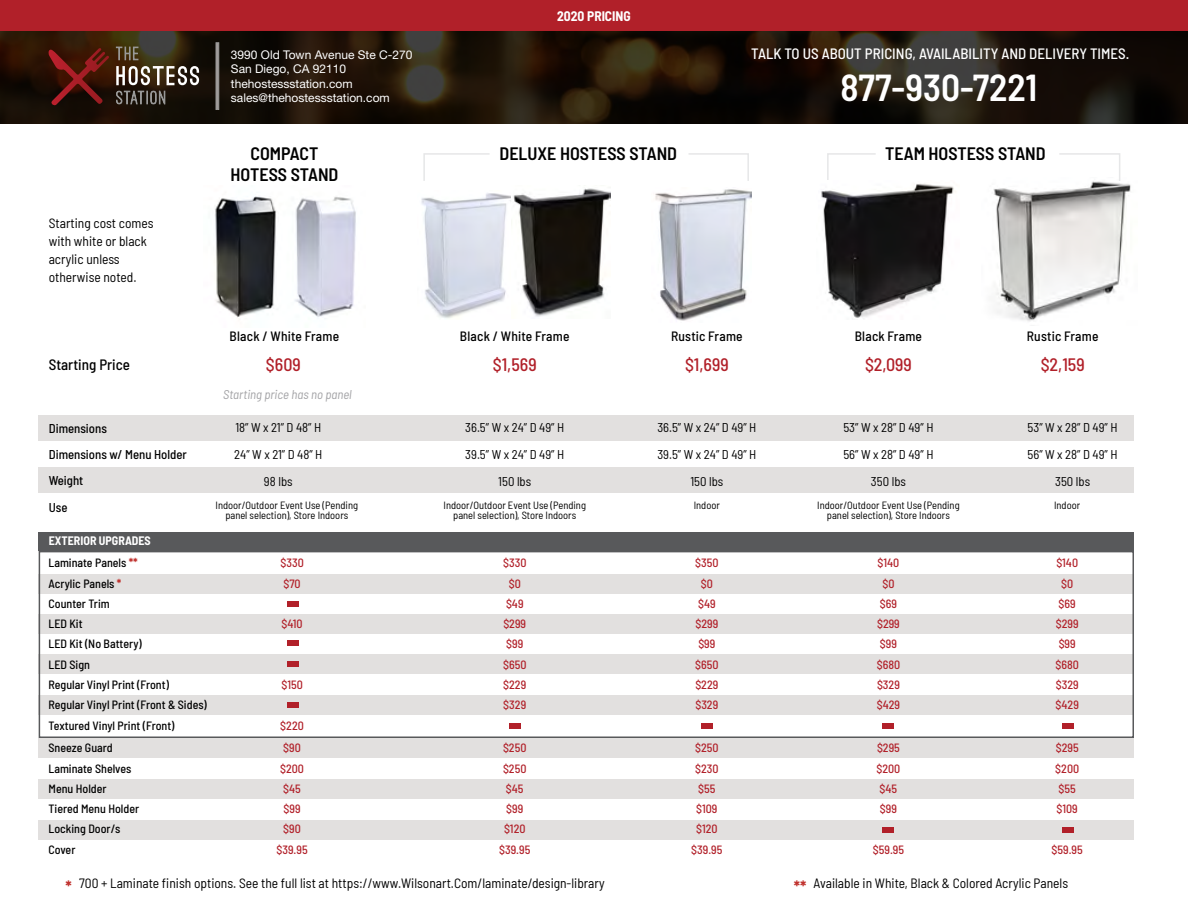
<style>
.page{position:relative;width:1188px;height:918px;background:#fff}
.page>*{position:absolute;margin:0;border:0;box-sizing:border-box;transform-origin:0 0}
.t1{font:600 semi-condensed 37.5px "Barlow";color:#fff}
.t2{font:600 semi-condensed 18px/21.6px "Barlow";color:#000;text-align:center}
.t3{font:500 semi-condensed 18px "Barlow";color:#b12029}
.t4{font:700 semi-condensed 16.5px "Barlow";color:#c0312d}
.t5{font:500 semi-condensed 15px "Barlow";color:#fff}
.t6{font:500 semi-condensed 15px "Barlow";color:#000}
.t7{font:semi-condensed 13.5px/18px "Barlow";color:#000}
.t8{font:500 semi-condensed 13.5px "Barlow";letter-spacing:.015em;color:#000}
.t9{font:700 semi-condensed 13.5px "Barlow";color:#fff}
.t10{font:semi-condensed 12.75px/27px "Barlow";color:#000;text-align:center}
.t11{font:500 semi-condensed 12.75px/26.2px "Barlow";color:#000}
.t12{font:italic semi-condensed 12.75px "Barlow";color:#a3a3a6}
.t13{font:500 semi-condensed 12px/20.2px "Barlow";color:#b12029;text-align:center}
.t14{font:500 semi-condensed 12px/20.2px "Barlow";color:#000}
.t15{font:12px/14.4px "Helvetica Neue LT Std";color:#fff}
.t16{font:700 semi-condensed 12px "Barlow";color:#fff}
.t17{font:semi-condensed 10.5px/10.5px "Barlow";color:#000;text-align:center}
.s1{font-weight:700;color:#c0312d}
</style>
<div class="page">
<svg style="left:423px;top:153px;width:67px;height:28px"></svg>
<svg style="left:827px;top:153px;width:49px;height:27px"></svg>
<div style="left:39px;top:574px;width:1095px;height:20px;background:#e2e0df"></div>
<div style="left:39px;top:614px;width:1095px;height:20px;background:#e2e0df"></div>
<div style="left:39px;top:654px;width:1095px;height:20px;background:#e2e0df"></div>
<div style="left:39px;top:695px;width:1095px;height:20px;background:#e2e0df"></div>
<div style="left:39px;top:738px;width:1095px;height:20px;background:#e2e0df"></div>
<div style="left:39px;top:779px;width:1095px;height:20px;background:#e2e0df"></div>
<div style="left:39px;top:820px;width:1095px;height:19px;background:#e2e0df"></div>
<svg style="left:0;top:31px;width:1188px;height:92px;background:#1f160c"></svg>
<div style="left:0;top:0;width:1188px;height:31px;background:#b12029"></div>
<svg style="left:116px;top:66px;width:83px;height:19px"></svg>
<svg style="left:116px;top:91px;width:49px;height:13px"></svg>
<svg style="left:116px;top:47px;width:22px;height:13px"></svg>
<svg style="left:47px;top:48px;width:63px;height:58px;background:#4c130b"></svg>
<div style="left:216px;top:43px;width:3px;height:67px;background:#a19c9b;border:1px solid #989897"></div>
<div style="left:39px;top:415px;width:1095px;height:26px;background:#e2e0df"></div>
<div style="left:39px;top:467px;width:1095px;height:26px;background:#e2e0df"></div>
<div style="left:39px;top:532px;width:1095px;height:19px;background:#58595b"></div>
<div style="left:39px;top:551px;width:1095px;height:187px;border:2px solid #58595b"></div>
<img style="left:215px;top:196px;width:141px;height:122px">
<img style="left:421px;top:193px;width:90px;height:125px">
<img style="left:513px;top:188px;width:98px;height:129px">
<img style="left:655px;top:189px;width:96px;height:132px">
<img style="left:821px;top:183px;width:135px;height:135px">
<img style="left:993px;top:182px;width:138px;height:140px">
<div style="left:883px;top:827px;width:11px;height:5px;background:#b12029"></div>
<div style="left:1063px;top:827px;width:11px;height:5px;background:#b12029"></div>
<div style="left:1063px;top:723px;width:11px;height:5px;background:#b12029"></div>
<div style="left:883px;top:723px;width:11px;height:5px;background:#b12029"></div>
<div style="left:701px;top:723px;width:12px;height:5px;background:#b12029"></div>
<div style="left:509px;top:723px;width:12px;height:5px;background:#b12029"></div>
<div style="left:287px;top:702px;width:12px;height:6px;background:#b12029"></div>
<div style="left:287px;top:661px;width:12px;height:6px;background:#b12029"></div>
<div style="left:287px;top:641px;width:12px;height:5px;background:#b12029"></div>
<div style="left:287px;top:601px;width:12px;height:6px;background:#b12029"></div>
<svg style="left:1059px;top:153px;width:62px;height:29px"></svg>
<svg style="left:688px;top:153px;width:61px;height:28px"></svg>
<p class="t7" style="left:49px;top:213px;width:106px">Starting cost comes with white or black acrylic unless otherwise noted.</p>
<p class="t6" style="left:49px;top:354px;width:83px">Starting Price</p>
<p class="t11" style="left:49px;top:414px;width:140px">Dimensions<br>Dimensions w/ Menu Holder<br>Weight<br>Use</p>
<p class="t16" style="left:49px;top:532px;width:104px">EXTERIOR UPGRADES</p>
<p class="t15" style="left:231px;top:47px;width:183px">3990 Old Town Avenue Ste C-270<br>San Diego, CA 92110 thehostessstation.com sales@thehostessstation.com</p>
<h2 class="t2" style="left:230px;top:141px;width:109px">COMPACT<br>HOTESS STAND</h2>
<p class="t9" style="left:557px;top:6px;width:75px">2020 PRICING</p>
<p class="t5" style="left:751px;top:43px;width:380px">TALK TO US ABOUT PRICING, AVAILABILITY AND DELIVERY TIMES.</p>
<h1 class="t1" style="left:841px;top:60px;width:198px">877-930-7221</h1>
<h2 class="t2" style="left:500px;top:141px;width:179px">DELUXE HOSTESS STAND</h2>
<h2 class="t2" style="left:885px;top:141px;width:162px">TEAM HOSTESS STAND</h2>
<p class="t8" style="left:230px;top:326px;width:111px">Black / White Frame</p>
<p class="t8" style="left:460px;top:326px;width:111px">Black / White Frame</p>
<p class="t8" style="left:671px;top:326px;width:73px">Rustic Frame</p>
<p class="t8" style="left:855px;top:326px;width:69px">Black Frame</p>
<p class="t8" style="left:1027px;top:326px;width:73px">Rustic Frame</p>
<h2 class="t3" style="left:266px;top:351px;width:36px">$609</h2>
<h2 class="t3" style="left:493px;top:351px;width:45px">$1,569</h2>
<h2 class="t3" style="left:685px;top:351px;width:45px">$1,699</h2>
<h2 class="t3" style="left:865px;top:351px;width:48px">$2,099</h2>
<h2 class="t3" style="left:1041px;top:351px;width:46px">$2,159</h2>
<p class="t12" style="left:223px;top:385px;width:130px">Starting price has no panel</p>
<p class="t10" style="left:465px;top:413px;width:101px">36.5” W x 24” D 49” H<br>39.5” W x 24” D 49” H<br>150 lbs</p>
<p class="t10" style="left:657px;top:413px;width:101px">36.5” W x 24” D 49” H<br>39.5” W x 24” D 49” H<br>150 lbs</p>
<p class="t10" style="left:843px;top:413px;width:92px">53” W x 28” D 49” H<br>56” W x 28” D 49” H<br>350 lbs</p>
<p class="t10" style="left:1028px;top:413px;width:92px">53” W x 28” D 49” H<br>56” W x 28” D 49” H<br>350 lbs</p>
<p class="t10" style="left:234px;top:413px;width:90px">18” W x 21” D 48” H<br>24” W x 21” D 48” H<br>98 lbs</p>
<p class="t17" style="left:216px;top:499px;width:144px">Indoor/Outdoor Event Use (Pending panel selection), Store Indoors</p>
<p class="t17" style="left:444px;top:499px;width:144px">Indoor/Outdoor Event Use (Pending panel selection), Store Indoors</p>
<p class="t17" style="left:817px;top:499px;width:144px">Indoor/Outdoor Event Use (Pending panel selection), Store Indoors</p>
<p class="t17" style="left:694px;top:499px;width:28px">Indoor</p>
<p class="t17" style="left:1054px;top:499px;width:28px">Indoor</p>
<p class="t13" style="left:503px;top:552px;width:25px">$330 $0 $49 $299 $99 $650 $229 $329</p>
<p class="t13" style="left:499px;top:737px;width:33px">$250 $250 $45 $99 $120 $39.95</p>
<p class="t13" style="left:695px;top:552px;width:25px">$350 $0 $49 $299 $99 $650 $229 $329</p>
<p class="t13" style="left:691px;top:737px;width:33px">$250 $230 $55 $109 $120 $39.95</p>
<p class="t13" style="left:1056px;top:552px;width:25px">$140 $0 $69 $299 $99 $680 $329 $429</p>
<p class="t13" style="left:1055px;top:737px;width:25px;text-align:left">$295 $200 $55 $109</p>
<p class="t13" style="left:1052px;top:838px;width:33px">$59.95</p>
<p class="t13" style="left:280px;top:552px;width:25px;text-align:left">$330 $70</p>
<p class="t13" style="left:282px;top:613px;width:22px">$410</p>
<p class="t13" style="left:877px;top:552px;width:25px">$140 $0 $69 $299 $99 $680 $329 $429</p>
<p class="t13" style="left:877px;top:737px;width:25px;text-align:left">$295 $200 $45 $99</p>
<p class="t13" style="left:873px;top:838px;width:33px">$59.95</p>
<p class="t14" style="left:49px;top:552px;width:160px">Laminate Panels <span class="s1">**<br></span>Acrylic Panels <span class="s1">*<br></span>Counter Trim<br>LED Kit<br>LED Kit (No Battery)<br>LED Sign<br>Regular Vinyl Print (Front)<br>Regular Vinyl Print (Front &amp; Sides)<br>Textured Vinyl Print (Front)</p>
<p class="t14" style="left:49px;top:737px;width:92px">Sneeze Guard<br>Laminate Shelves<br>Menu Holder<br>Tiered Menu Holder<br>Locking Door/s<br>Cover</p>
<p class="t7" style="left:79px;top:873px;width:527px">700 + Laminate finish options. See the full list at https://www.Wilsonart.Com/laminate/design-library</p>
<p class="t7" style="left:814px;top:873px;width:256px">Available in White, Black &amp; Colored Acrylic Panels</p>
<p class="t13" style="left:281px;top:674px;width:23px">$150</p>
<p class="t13" style="left:280px;top:713px;width:25px;line-height:23px;text-align:left">$220 $90</p>
<p class="t13" style="left:276px;top:757px;width:33px">$200 $45 $99 $90 $39.95</p>
<h3 class="t4" style="left:66px;top:875px;width:8px">*</h3>
<h3 class="t4" style="left:794px;top:875px;width:14px">**</h3>
</div>
